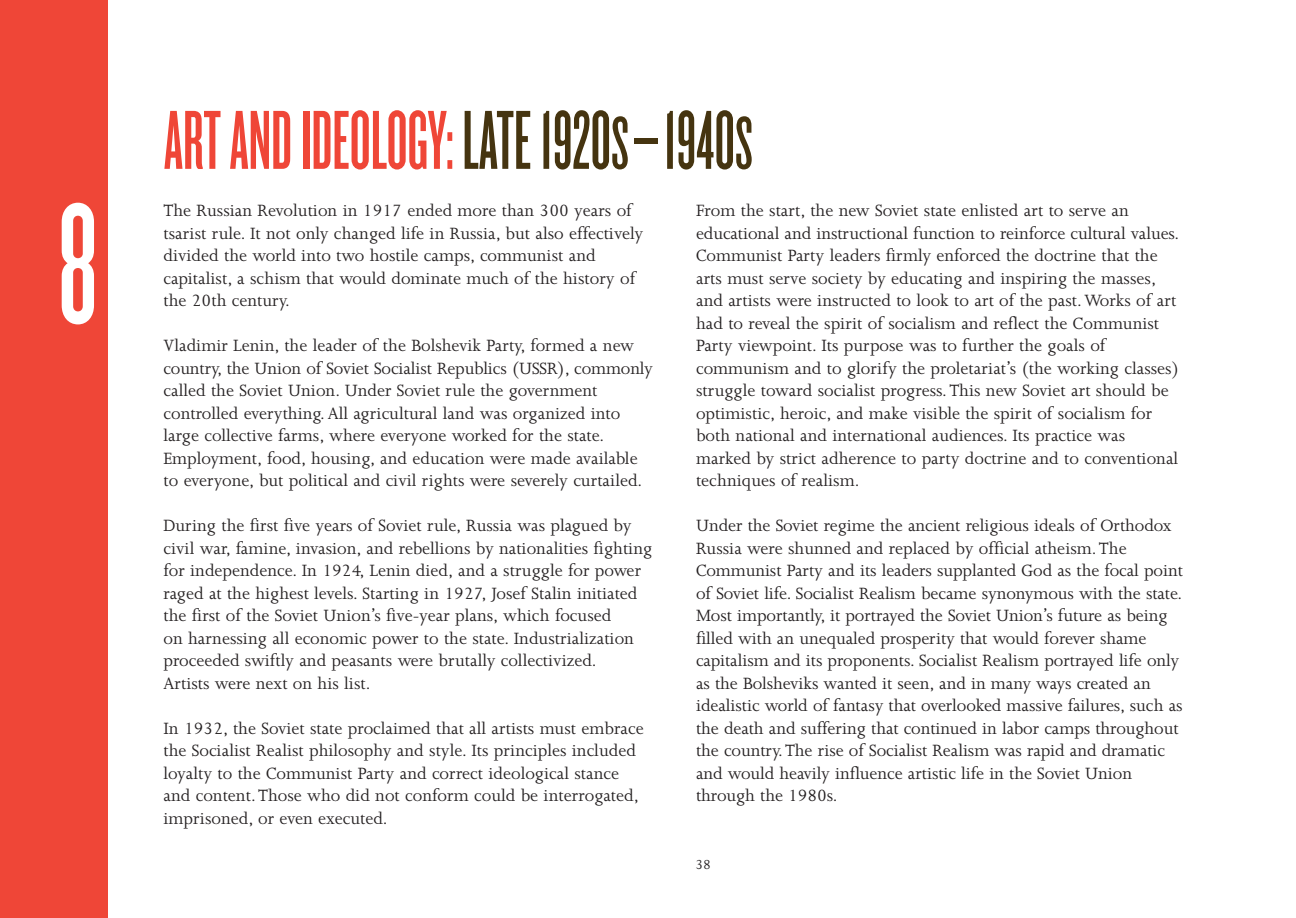
<style>
.page{position:relative;width:1296px;height:918px;background:#fff}
.page>*{position:absolute;margin:0;border:0;box-sizing:border-box;transform-origin:0 0}
.t1{font:178.5px "Knockout HTF46 Flyweight";color:#fff}
.t2{font:87px "Knockout HTF46 Flyweight";color:#ef4637}
.t3{font:18.75px/22.5px "Joanna";color:#231f20}
.t4{font:15px "Joanna";color:#231f20}
.s1{color:#453410}
.s2{font-size:78px;color:#453410}
</style>
<div class="page">
<div style="left:0;top:0;width:108px;height:918px;background:#ef4637"></div>
<h1 class="t1" style="left:57px;top:157px;width:43px">8</h1>
<h2 class="t2" style="left:164px;top:88px;width:590px">ARTANDIDEOLOGY:<span class="s1">LATE1920</span><span class="s2">S</span><span class="s1">–1940</span><span class="s2">S</span></h2>
<p class="t3" style="left:164px;top:201px;width:481px">The Russian Revolution in 1917 ended more than 300 years of tsarist rule. It not only changed life in Russia, but also effectively divided the world into two hostile camps, communist and capitalist, a schism that would dominate much of the history of the 20th century.</p>
<p class="t3" style="left:164px;top:336px;width:491px">Vladimir Lenin, the leader of the Bolshevik Party, formed a new country, the Union of Soviet Socialist Republics (USSR), commonly called the Soviet Union. Under Soviet rule the government controlled everything. All agricultural land was organized into large collective farms, where everyone worked for the state.<br>Employment, food, housing, and education were made available to everyone, but political and civil rights were severely curtailed.</p>
<p class="t3" style="left:164px;top:516px;width:490px">During the first five years of Soviet rule, Russia was plagued by civil war, famine, invasion, and rebellions by nationalities fighting for independence. In 1924, Lenin died, and a struggle for power raged at the highest levels. Starting in 1927, Josef Stalin initiated the first of the Soviet Union’s five-year plans, which focused<br>on harnessing all economic power to the state. Industrialization proceeded swiftly and peasants were brutally collectivized.<br>Artists were next on his list.</p>
<p class="t3" style="left:164px;top:719px;width:482px">In 1932, the Soviet state proclaimed that all artists must embrace the Socialist Realist philosophy and style. Its principles included loyalty to the Communist Party and correct ideological stance and content.Those who did not conform could be interrogated, imprisoned, or even executed.</p>
<p class="t3" style="left:696px;top:201px;width:485px">From the start, the new Soviet state enlisted art to serve an educational and instructional function to reinforce cultural values.<br>Communist Party leaders firmly enforced the doctrine that the arts must serve society by educating and inspiring the masses, and artists were instructed to look to art of the past. Works of art had to reveal the spirit of socialism and reflect the Communist Party viewpoint. Its purpose was to further the goals of communism and to glorify the proletariat’s (the working classes) struggle toward socialist progress.This new Soviet art should be optimistic, heroic, and make visible the spirit of socialism for both national and international audiences. Its practice was marked by strict adherence to party doctrine and to conventional techniques of realism.</p>
<p class="t3" style="left:696px;top:516px;width:488px">Under the Soviet regime the ancient religious ideals of Orthodox Russia were shunned and replaced by official atheism.The Communist Party and its leaders supplanted God as the focal point of Soviet life. Socialist Realism became synonymous with the state.<br>Most importantly, it portrayed the Soviet Union’s future as being filled with an unequaled prosperity that would forever shame capitalism and its proponents. Socialist Realism portrayed life only as the Bolsheviks wanted it seen, and in many ways created an idealistic world of fantasy that overlooked massive failures, such as the death and suffering that continued in labor camps throughout the country.The rise of Socialist Realism was rapid and dramatic and would heavily influence artistic life in the Soviet Union through the 1980s.</p>
<p class="t4" style="left:695px;top:859px;width:17px">38</p>
</div>
